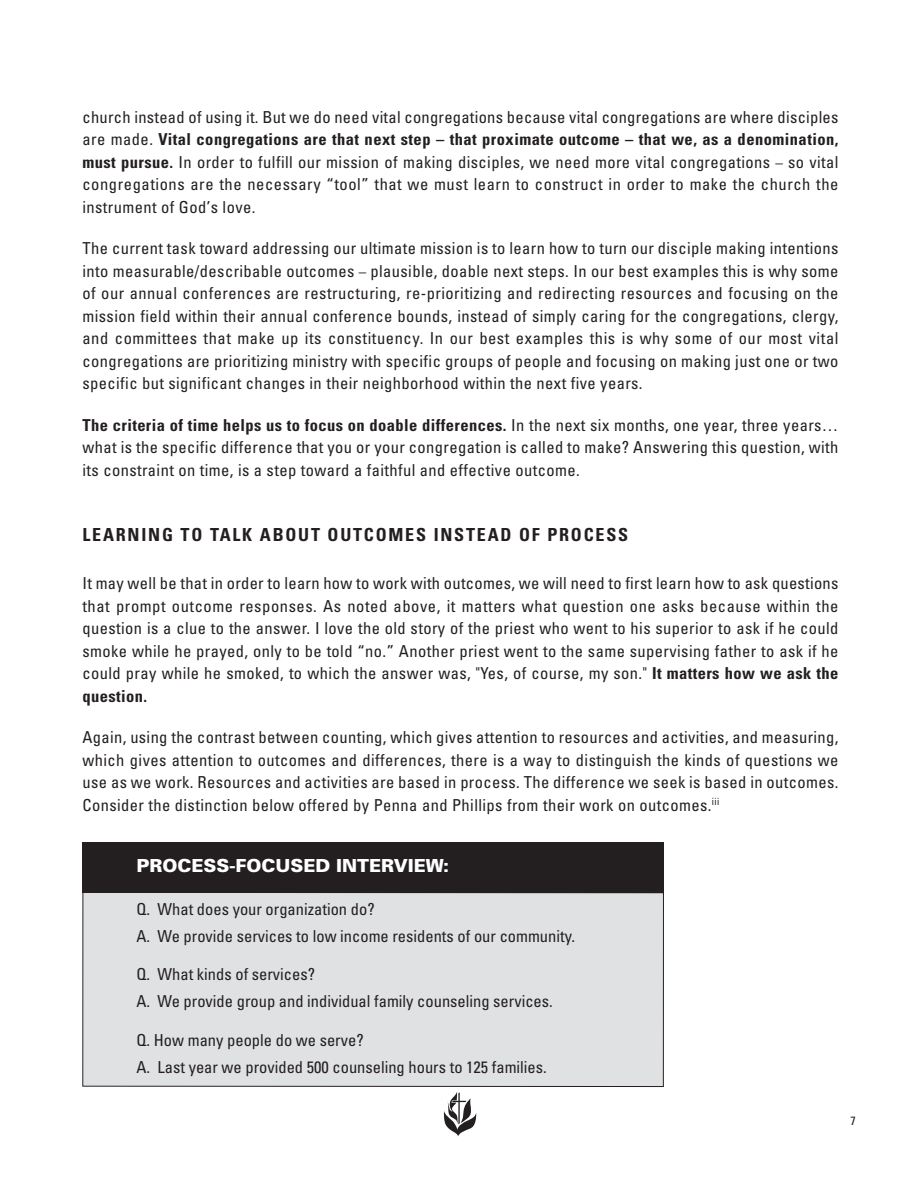
<style>
.page{position:relative;width:918px;height:1188px;background:#fff}
.page>*{position:absolute;margin:0;border:0;box-sizing:border-box;transform-origin:0 0}
.t1{font:700 condensed 18px "Univers";letter-spacing:.1em;color:#231f20}
.t2{font:900 18px "Univers";color:#fff}
.t3{font:condensed 16.5px/22.5px "Univers";letter-spacing:.025em;color:#231f20;text-align:justify}
.t4{font:condensed 16.5px/26.7px "Univers";color:#231f20}
.t5{font:condensed 12px "Univers";color:#231f20}
.s1{font-weight:700}
.s2{font-size:15px}
</style>
<div class="page">
<div style="left:83px;top:893px;width:580px;height:193px;background:#e0e1e3"></div>
<div style="left:82px;top:892px;width:582px;height:195px;border:1px solid #231f20"></div>
<div style="left:82px;top:842px;width:582px;height:51px;background:#231f20"></div>
<svg style="left:444px;top:1092px;width:32px;height:44px"></svg>
<p class="t3" style="left:82px;top:107px;width:758px">church instead of using it. But we do need vital congregations because vital congregations are where disciples are made. <span class="s1">Vital congregations are that next step – that proximate outcome – that we, as a denomination, must pursue.</span> In order to fulfill our mission of making disciples, we need more vital congregations <span class="s2">–</span> so vital congregations are the necessary “tool” that we must learn to construct in order to make the church the instrument of God’s love.</p>
<p class="t3" style="left:82px;top:239px;width:758px">The current task toward addressing our ultimate mission is to learn how to turn our disciple making intentions into measurable/describable outcomes <span class="s2">–</span> plausible, doable next steps. In our best examples this is why some of our annual conferences are restructuring, re-prioritizing and redirecting resources and focusing on the mission field within their annual conference bounds, instead of simply caring for the congregations, clergy, and committees that make up its constituency. In our best examples this is why some of our most vital congregations are prioritizing ministry with specific groups of people and focusing on making just one or two specific but significant changes in their neighborhood within the next five years.</p>
<p class="t3" style="left:82px;top:415px;width:758px"><span class="s1">The criteria of time helps us to focus on doable differences.</span> In the next six months, one year, three years… what is the specific difference that you or your congregation is called to make? Answering this question, with its constraint on time, is a step toward a faithful and effective outcome.</p>
<p class="t1" style="left:82px;top:528px;width:547px">LEARNING TO TALK ABOUT OUTCOMES INSTEAD OF PROCESS</p>
<p class="t3" style="left:82px;top:573px;width:758px">It may well be that in order to learn how to work with outcomes, we will need to first learn how to ask questions that prompt outcome responses. As noted above, it matters what question one asks because within the question is a clue to the answer. I love the old story of the priest who went to his superior to ask if he could smoke while he prayed, only to be told “no.” Another priest went to the same supervising father to ask if he could pray while he smoked, to which the answer was, "Yes, of course, my son." <span class="s1">It matters how we ask the question.</span></p>
<p class="t3" style="left:82px;top:727px;width:758px">Again, using the contrast between counting, which gives attention to resources and activities, and measuring, which gives attention to outcomes and differences, there is a way to distinguish the kinds of questions we use as we work. Resources and activities are based in process. The difference we seek is based in outcomes.<br>Consider the distinction below offered by Penna and Phillips from their work on outcomes.<sup>iii</sup></p>
<p class="t2" style="left:136px;top:859px;width:314px">PROCESS-FOCUSED INTERVIEW:</p>
<p class="t4" style="left:136px;top:897px;width:440px">Q. What does your organization do?<br>A. We provide services to low income residents of our community.</p>
<p class="t4" style="left:137px;top:963px;width:418px">Q. What kinds of services?<br>A. We provide group and individual family counseling services.</p>
<p class="t4" style="left:137px;top:1028px;width:412px">Q. How many people do we serve?<br>A. Last year we provided 500 counseling hours to 125 families.</p>
<p class="t5" style="left:850px;top:1116px;width:7px">7</p>
</div>
